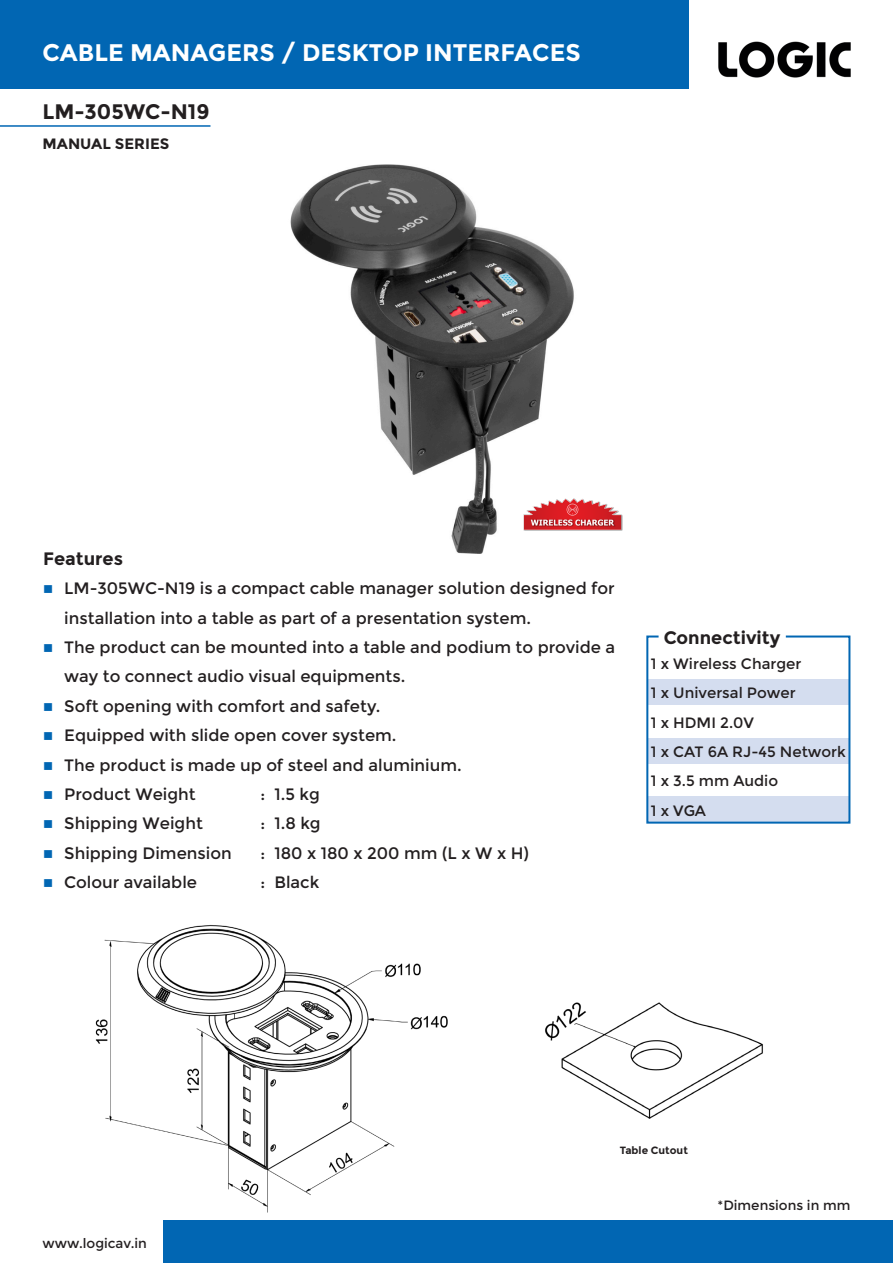
<style>
.page{position:relative;width:893px;height:1263px;background:#fff}
.page>*{position:absolute;margin:0;border:0;box-sizing:border-box;transform-origin:0 0}
.t1{font:700 24px "Montreal";color:#fff}
.t2{font:700 21px "Montreal";color:#231f20}
.t3{font:700 18px "Montreal";color:#231f20}
.t4{font:16.5px/29.4px "Montreal";color:#231f20}
.t5{font:15px "Montreal";color:#231f20}
.t6{font:700 15px "Montreal";color:#231f20}
.t7{font:13.5px "Montreal";color:#231f20}
.t8{font:700 10.5px "Montreal";color:#231f20}
.s1{color:#0166b3}
</style>
<div class="page">
<img style="left:290px;top:164px;width:284px;height:390px">
<hr style="left:0;top:125px;width:210px;height:2px;background:#0166b3">
<svg style="left:646px;top:635px;width:205px;height:189px"></svg>
<img style="left:523px;top:498px;width:99px;height:34px">
<img style="left:545px;top:1002px;width:218px;height:117px">
<img style="left:95px;top:925px;width:353px;height:288px">
<div style="left:0;top:0;width:689px;height:88px;background:#0166b3"></div>
<img style="left:718px;top:41px;width:133px;height:37px">
<div style="left:164px;top:1220px;width:729px;height:43px;background:#0166b3"></div>
<p class="t1" style="left:43px;top:38px;width:540px">CABLE MANAGERS / DESKTOP INTERFACES</p>
<p class="t2" style="left:43px;top:99px;width:169px">LM-305WC-N19</p>
<p class="t6" style="left:43px;top:135px;width:128px">MANUAL SERIES</p>
<p class="t3" style="left:43px;top:548px;width:82px">Features</p>
<p class="t4" style="left:64px;top:574px;width:552px;text-indent:-21px"><span class="s1">■</span> LM-305WC-N19 is a compact cable manager solution designed for installation into a table as part of a presentation system.</p>
<p class="t4" style="left:64px;top:632px;width:552px;text-indent:-21px"><span class="s1">■</span> The product can be mounted into a table and podium to provide a way to connect audio visual equipments.</p>
<p class="t4" style="left:43px;top:691px;width:339px"><span class="s1">■</span> Soft opening with comfort and safety.</p>
<p class="t4" style="left:43px;top:721px;width:355px"><span class="s1">■</span> Equipped with slide open cover system.</p>
<p class="t4" style="left:43px;top:750px;width:420px"><span class="s1">■</span> The product is made up of steel and aluminium.</p>
<p class="t4" style="left:43px;top:779px;width:154px"><span class="s1">■</span> Product Weight</p>
<p class="t4" style="left:261px;top:779px;width:61px">: 1.5 kg</p>
<p class="t4" style="left:43px;top:809px;width:161px"><span class="s1">■</span> Shipping Weight</p>
<p class="t4" style="left:261px;top:809px;width:62px">: 1.8 kg</p>
<p class="t4" style="left:43px;top:838px;width:190px"><span class="s1">■</span> Shipping Dimension</p>
<p class="t4" style="left:261px;top:838px;width:270px">: 180 x 180 x 200 mm (L x W x H)</p>
<p class="t4" style="left:43px;top:868px;width:156px"><span class="s1">■</span> Colour available</p>
<p class="t4" style="left:261px;top:868px;width:60px">: Black</p>
<p class="t3" style="left:664px;top:627px;width:118px">Connectivity</p>
<p class="t5" style="left:651px;top:655px;width:152px">1 x Wireless Charger</p>
<p class="t5" style="left:651px;top:684px;width:146px">1 x Universal Power</p>
<p class="t5" style="left:651px;top:714px;width:104px">1 x HDMI 2.0V</p>
<p class="t5" style="left:651px;top:743px;width:197px">1 x CAT 6A RJ-45 Network</p>
<p class="t5" style="left:651px;top:772px;width:129px">1 x 3.5 mm Audio</p>
<p class="t5" style="left:651px;top:802px;width:57px">1 x VGA</p>
<p class="t7" style="left:43px;top:1235px;width:106px">www.logicav.in</p>
<p class="t8" style="left:620px;top:1144px;width:70px">Table Cutout</p>
<p class="t7" style="left:717px;top:1198px;width:134px">*Dimensions in mm</p>
</div>
